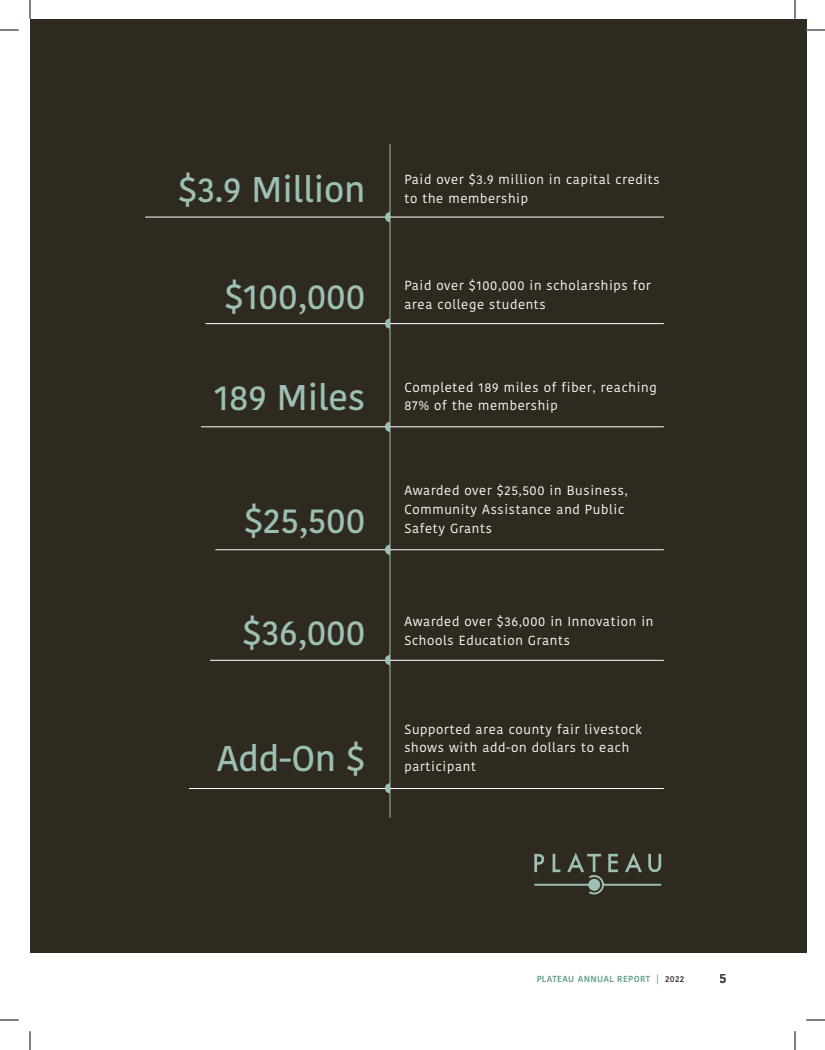
<style>
.page{position:relative;width:825px;height:1050px;background:#fff}
.page>*{position:absolute;margin:0;border:0;box-sizing:border-box;transform-origin:0 0}
.t1{font:500 35.62px "Kohinoor Bangla";color:#9dc0b4}
.t2{font:700 13.75px "Kohinoor Bangla";color:#231f20}
.t3{font:13.12px/18.8px "Kohinoor Bangla";letter-spacing:.05em;color:#fff}
.t4{font:600 8.75px "Kohinoor Bangla";letter-spacing:.05em;color:#4d917a}
.s1{color:#231f20}
</style>
<div class="page">
<div style="left:30px;top:19px;width:776px;height:933px;background:#2f2a20"></div>
<svg style="left:534px;top:853px;width:127px;height:42px"></svg>
<hr style="left:390px;top:144px;width:1px;height:674px;background:#9dc0b4">
<hr style="left:145px;top:217px;width:519px;height:1px;background:#fff">
<hr style="left:215px;top:550px;width:449px;height:1px;background:#fff">
<hr style="left:210px;top:660px;width:454px;height:1px;background:#fff">
<hr style="left:189px;top:788px;width:475px;height:1px;background:#fff">
<hr style="left:205px;top:323px;width:459px;height:1px;background:#fff">
<hr style="left:201px;top:427px;width:463px;height:1px;background:#fff">
<svg style="left:385px;top:212px;width:5px;height:10px"></svg>
<svg style="left:385px;top:319px;width:5px;height:10px"></svg>
<svg style="left:385px;top:422px;width:5px;height:10px"></svg>
<svg style="left:385px;top:545px;width:5px;height:10px"></svg>
<svg style="left:385px;top:783px;width:5px;height:10px"></svg>
<svg style="left:385px;top:655px;width:5px;height:10px"></svg>
<svg style="left:0;top:29px;width:19px;height:2px"></svg>
<svg style="left:806px;top:29px;width:19px;height:2px"></svg>
<svg style="left:0;top:1019px;width:19px;height:2px"></svg>
<svg style="left:806px;top:1019px;width:19px;height:2px"></svg>
<svg style="left:29px;top:0;width:2px;height:19px"></svg>
<svg style="left:29px;top:1031px;width:2px;height:19px"></svg>
<svg style="left:794px;top:0;width:2px;height:19px"></svg>
<svg style="left:794px;top:1031px;width:2px;height:19px"></svg>
<p class="t1" style="left:178px;top:161px;width:189px">$3.9 Million</p>
<p class="t1" style="left:225px;top:268px;width:142px">$100,000</p>
<p class="t1" style="left:214px;top:369px;width:153px">189 Miles</p>
<p class="t1" style="left:244px;top:492px;width:123px">$25,500</p>
<p class="t1" style="left:243px;top:604px;width:124px">$36,000</p>
<p class="t1" style="left:217px;top:730px;width:150px">Add-On $</p>
<p class="t3" style="left:404px;top:170px;width:257px">Paid over $3.9 million in capital credits to the membership</p>
<p class="t3" style="left:404px;top:276px;width:248px">Paid over $100,000 in scholarships for area college students</p>
<p class="t3" style="left:404px;top:377px;width:254px">Completed 189 miles of fiber, reaching<br>87% of the membership</p>
<p class="t3" style="left:404px;top:481px;width:225px">Awarded over $25,500 in Business,<br>Community Assistance and Public<br>Safety Grants</p>
<p class="t3" style="left:404px;top:612px;width:251px">Awarded over $36,000 in Innovation in<br>Schools Education Grants</p>
<p class="t3" style="left:404px;top:719px;width:239px">Supported area county fair livestock shows with add-on dollars to each participant</p>
<p class="t4" style="left:536px;top:971px;width:149px">PLATEAU ANNUAL REPORT | <span class="s1">2022</span></p>
<p class="t2" style="left:720px;top:966px;width:9px">5</p>
</div>
